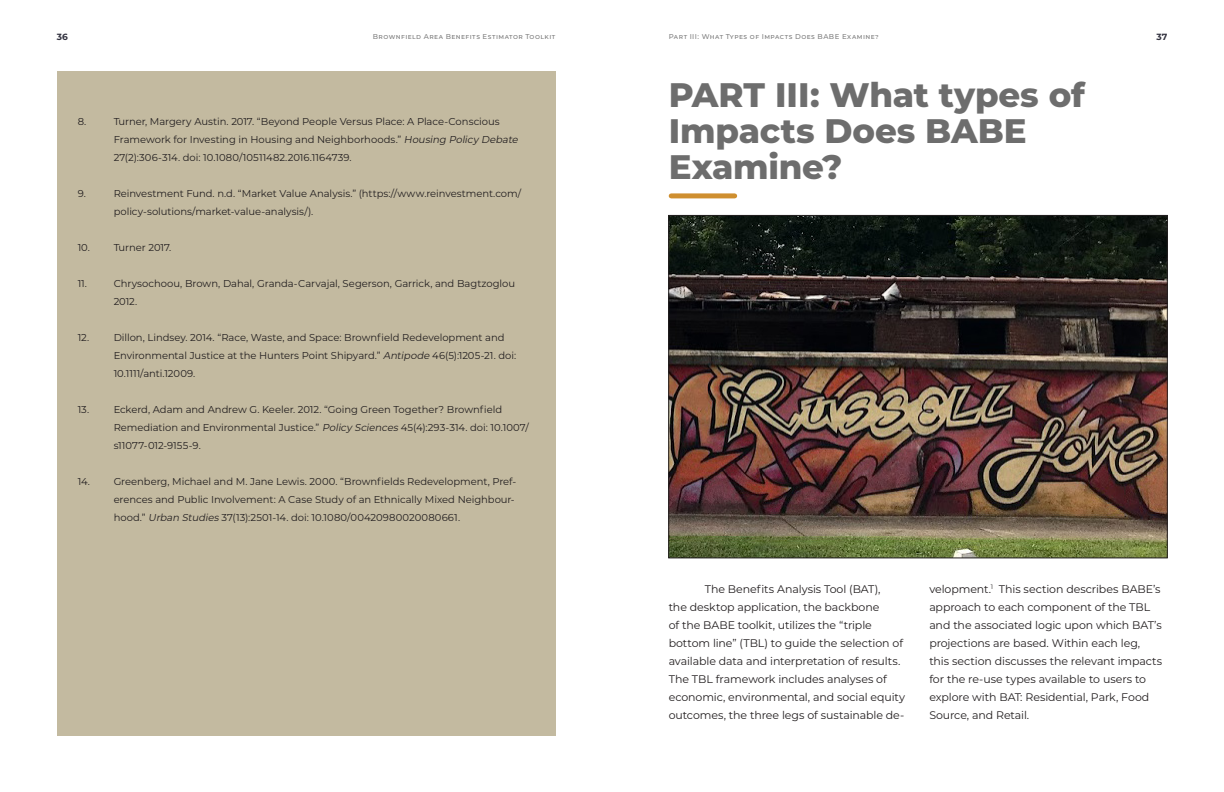
<style>
.page{position:relative;width:1224px;height:792px;background:#fff}
.page>*{position:absolute;margin:0;border:0;box-sizing:border-box;transform-origin:0 0}
.TOC_Title{font:800 34px "Montserrat";letter-spacing:-.005em;color:#6d6d6d}
.Body_Text{font:11px/18px "Montserrat";letter-spacing:-.01em;color:#231f20}
.BT_White{font:10px/18px "Montserrat";letter-spacing:-.005em;color:#231f20}
.Number_01{font:700 9px "Montserrat";color:#32323f}
.Number_02{font:700 9px "Montserrat";color:#32323f}
.Text_02{font:500 7px "Montserrat";letter-spacing:.065em;color:#808080}
.Text_01{font:500 7px "Montserrat";letter-spacing:.065em;color:#808080}
.s1{font-style:italic}
</style>
<div class="page">
<div style="left:57px;top:71px;width:498px;height:664px;background:#c3baa0"></div>
<div style="left:671px;top:193px;width:64px;height:5px;background:#cf8f30"></div>
<img style="left:670px;top:217px;width:496px;height:339px">
<p class="Number_01" style="left:57px;top:30px;width:13px">36</p>
<p class="Number_02" style="left:1156px;top:30px;width:12px">37</p>
<p class="Text_01" style="left:373px;top:31px;width:184px">Brownfield Area Benefits Estimator Toolkit</p>
<p class="Text_02" style="left:669px;top:31px;width:212px">Part III: What Types of Impacts Does BABE Examine?</p>
<p class="BT_White" style="left:78px;top:112px;width:10px">8.</p>
<p class="BT_White" style="left:114px;top:112px;width:408px">Turner, Margery Austin. 2017. “Beyond People Versus Place: A Place-Conscious<br>Framework for Investing in Housing and Neighborhoods.” <span class="s1">Housing Policy Debate<br></span>27(2):306-314. doi: 10.1080/10511482.2016.1164739.</p>
<p class="BT_White" style="left:78px;top:184px;width:10px">9.</p>
<p class="BT_White" style="left:114px;top:184px;width:409px">Reinvestment Fund. n.d. “Market Value Analysis.” (https://www.reinvestment.com/ policy-solutions/market-value-analysis/).</p>
<p class="BT_White" style="left:78px;top:238px;width:95px">10. Turner 2017.</p>
<p class="BT_White" style="left:78px;top:274px;width:11px">11.</p>
<p class="BT_White" style="left:114px;top:274px;width:403px">Chrysochoou, Brown, Dahal, Granda-Carvajal, Segerson, Garrick, and Bagtzoglou<br>2012.</p>
<p class="BT_White" style="left:78px;top:328px;width:13px">12.</p>
<p class="BT_White" style="left:114px;top:328px;width:404px">Dillon, Lindsey. 2014. “Race, Waste, and Space: Brownfield Redevelopment and<br>Environmental Justice at the Hunters Point Shipyard.” <span class="s1">Antipode</span> 46(5):1205-21. doi:<br>10.1111/anti.12009.</p>
<p class="BT_White" style="left:78px;top:400px;width:13px">13.</p>
<p class="BT_White" style="left:114px;top:400px;width:417px">Eckerd, Adam and Andrew G. Keeler. 2012. “Going Green Together? Brownfield<br>Remediation and Environmental Justice.” <span class="s1">Policy Sciences</span> 45(4):293-314. doi: 10.1007/ s11077-012-9155-9.</p>
<p class="BT_White" style="left:114px;top:472px;width:404px;text-indent:-36px">14. Greenberg, Michael and M. Jane Lewis. 2000. “Brownfields Redevelopment, Pref&shy;erences and Public Involvement: A Case Study of an Ethnically Mixed Neighbour&shy;hood.” <span class="s1">Urban Studies</span> 37(13):2501-14. doi: 10.1080/00420980020080661.</p>
<p class="TOC_Title" style="left:669px;top:70px;width:418px">PART III: What types of</p>
<p class="TOC_Title" style="left:669px;top:106px;width:360px">Impacts Does BABE</p>
<p class="TOC_Title" style="left:669px;top:142px;width:175px">Examine?</p>
<p class="Body_Text" style="left:669px;top:580px;width:238px;text-indent:36px">The Benefits Analysis Tool (BAT),<br>the desktop application, the backbone<br>of the BABE toolkit, utilizes the “triple bottom line” (TBL) to guide the selection of available data and interpretation of results.<br>The TBL framework includes analyses of economic, environmental, and social equity outcomes, the three legs of sustainable de-</p>
<p class="Body_Text" style="left:929px;top:580px;width:235px">velopment.<sup>1</sup> This section describes BABE’s approach to each component of the TBL and the associated logic upon which BAT’s projections are based. Within each leg, this section discusses the relevant impacts for the re-use types available to users to explore with BAT: Residential, Park, Food Source, and Retail.</p>
</div>
